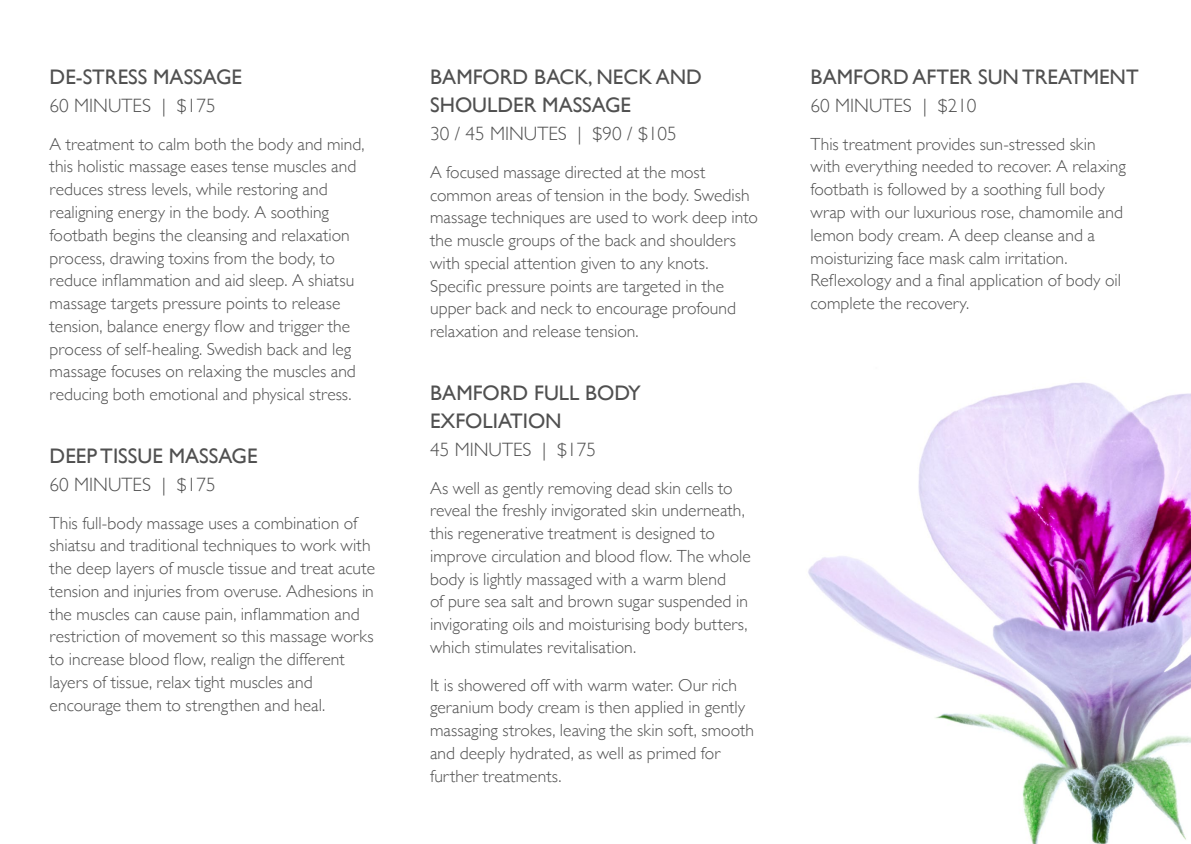
<style>
.page{position:relative;width:1191px;height:844px;background:#fff}
.page>*{position:absolute;margin:0;border:0;box-sizing:border-box;transform-origin:0 0}
.t1{font:21px/28px "Gill Sans";color:#505050}
.t2{font:300 19.25px "Gill Sans";color:#505050}
.t3{font:300 17.5px/22.8px "Gill Sans";color:#505050}
</style>
<div class="page">
<img style="left:808px;top:382px;width:383px;height:461px">
<p class="t1" style="left:50px;top:63px;width:194px">DE-STRESS MASSAGE</p>
<p class="t2" style="left:50px;top:90px;width:167px">60 MINUTES | $175</p>
<p class="t3" style="left:50px;top:132px;width:316px">A treatment to calm both the body and mind, this holistic massage eases tense muscles and reduces stress levels, while restoring and realigning energy in the body. A soothing footbath begins the cleansing and relaxation process, drawing toxins from the body, to reduce inflammation and aid sleep. A shiatsu massage targets pressure points to release tension, balance energy flow and trigger the process of self-healing. Swedish back and leg massage focuses on relaxing the muscles and reducing both emotional and physical stress.</p>
<p class="t1" style="left:50px;top:441px;width:209px">DEEP TISSUE MASSAGE</p>
<p class="t2" style="left:50px;top:469px;width:167px">60 MINUTES | $175</p>
<p class="t3" style="left:50px;top:510px;width:327px">This full-body massage uses a combination of shiatsu and traditional techniques to work with the deep layers of muscle tissue and treat acute tension and injuries from overuse. Adhesions in the muscles can cause pain, inflammation and restriction of movement so this massage works to increase blood flow, realign the different layers of tissue, relax tight muscles and encourage them to strengthen and heal.</p>
<p class="t1" style="left:430px;top:63px;width:273px">BAMFORD BACK, NECK AND<br>SHOULDER MASSAGE</p>
<p class="t2" style="left:430px;top:118px;width:248px">30 / 45 MINUTES | $90 / $105</p>
<p class="t3" style="left:430px;top:160px;width:329px">A focused massage directed at the most common areas of tension in the body. Swedish massage techniques are used to work deep into the muscle groups of the back and shoulders with special attention given to any knots.<br>Specific pressure points are targeted in the upper back and neck to encourage profound relaxation and release tension.</p>
<p class="t1" style="left:430px;top:378px;width:212px">BAMFORD FULL BODY<br>EXFOLIATION</p>
<p class="t2" style="left:430px;top:434px;width:167px">45 MINUTES | $175</p>
<p class="t3" style="left:430px;top:475px;width:322px">As well as gently removing dead skin cells to reveal the freshly invigorated skin underneath, this regenerative treatment is designed to improve circulation and blood flow. The whole body is lightly massaged with a warm blend<br>of pure sea salt and brown sugar suspended in invigorating oils and moisturising body butters, which stimulates revitalisation.</p>
<p class="t3" style="left:430px;top:672px;width:325px">It is showered off with warm water. Our rich geranium body cream is then applied in gently massaging strokes, leaving the skin soft, smooth and deeply hydrated, as well as primed for further treatments.</p>
<p class="t1" style="left:810px;top:63px;width:330px">BAMFORD AFTER SUN TREATMENT</p>
<p class="t2" style="left:810px;top:90px;width:167px">60 MINUTES | $210</p>
<p class="t3" style="left:810px;top:132px;width:317px">This treatment provides sun-stressed skin with everything needed to recover. A relaxing footbath is followed by a soothing full body wrap with our luxurious rose, chamomile and lemon body cream. A deep cleanse and a moisturizing face mask calm irritation.<br>Reflexology and a final application of body oil complete the recovery.</p>
</div>
